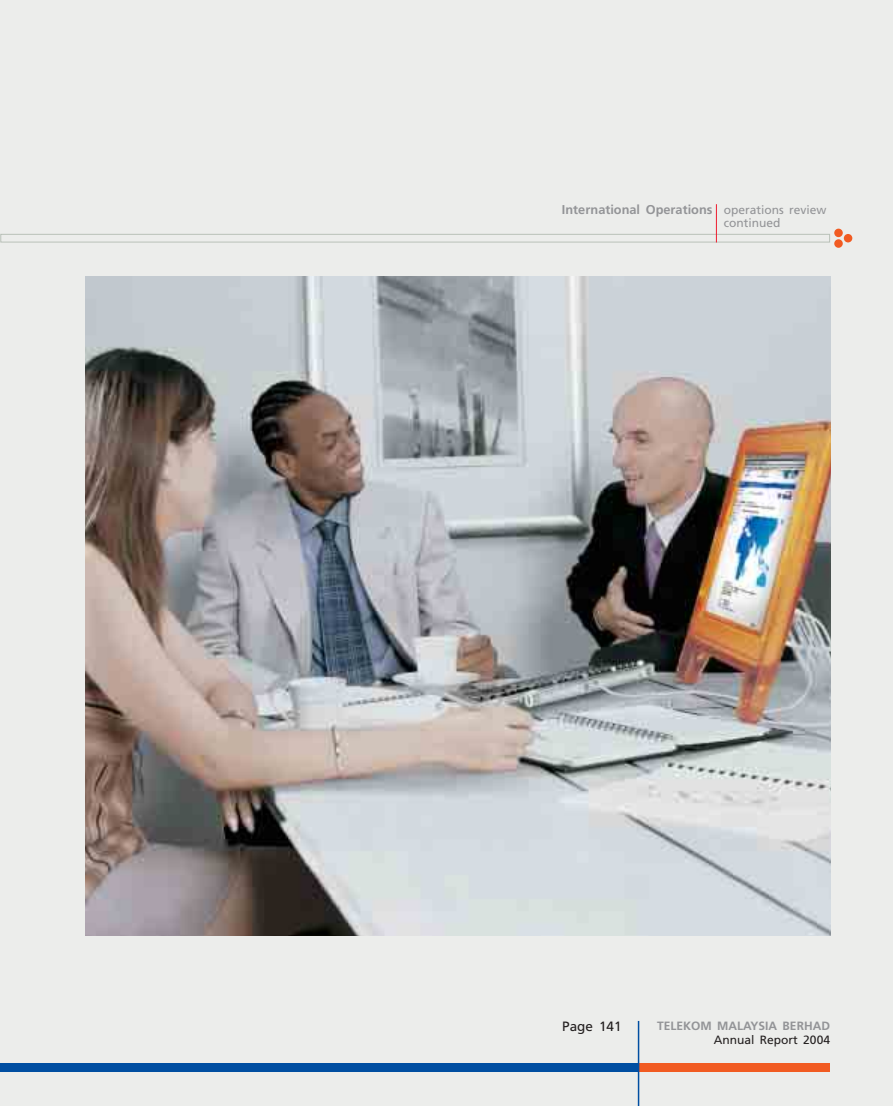
<style>
.page{position:relative;width:893px;height:1106px;background:#fff}
.page>*{position:absolute;margin:0;border:0;box-sizing:border-box;transform-origin:0 0}
.t1{font:13.5px "Frutiger";color:#231f1f}
.t2{font:700 12.75px "Frutiger";color:#939497}
.t3{font:700 12px "Frutiger";color:#939497}
.t4{font:12px "Frutiger";color:#231f1f}
.t5{font:12px "Frutiger";color:#939497}
.s1{font-weight:400;font-size:12px}
</style>
<div class="page">
<div style="left:0;top:0;width:892px;height:1106px;background:#ecedeb"></div>
<img style="left:85px;top:276px;width:745px;height:659px">
<div style="left:638px;top:1063px;width:192px;height:8px;background:#f15b22"></div>
<div style="left:0;top:1063px;width:638px;height:8px;background:#004ea1"></div>
<hr style="left:637px;top:1020px;width:2px;height:86px;background:#004ea1">
<div style="left:0;top:234px;width:830px;height:8px;border:1px solid #b9c1b8"></div>
<div style="left:834px;top:229px;width:8px;height:8px;background:#f15b22;border-radius:50%"></div>
<div style="left:834px;top:239px;width:8px;height:9px;background:#f15b22;border-radius:50%"></div>
<div style="left:843px;top:234px;width:9px;height:8px;background:#f15b22;border-radius:50%"></div>
<hr style="left:716px;top:204px;width:1px;height:38px;background:#ee1b2e">
<p class="t2" style="left:562px;top:204px;width:266px">International Operations <span class="s1">operations review</span></p>
<p class="t5" style="left:723px;top:218px;width:58px">continued</p>
<p class="t1" style="left:562px;top:1020px;width:61px">Page 141</p>
<p class="t3" style="left:657px;top:1020px;width:174px">TELEKOM MALAYSIA BERHAD</p>
<p class="t4" style="left:714px;top:1035px;width:118px">Annual Report 2004</p>
</div>
